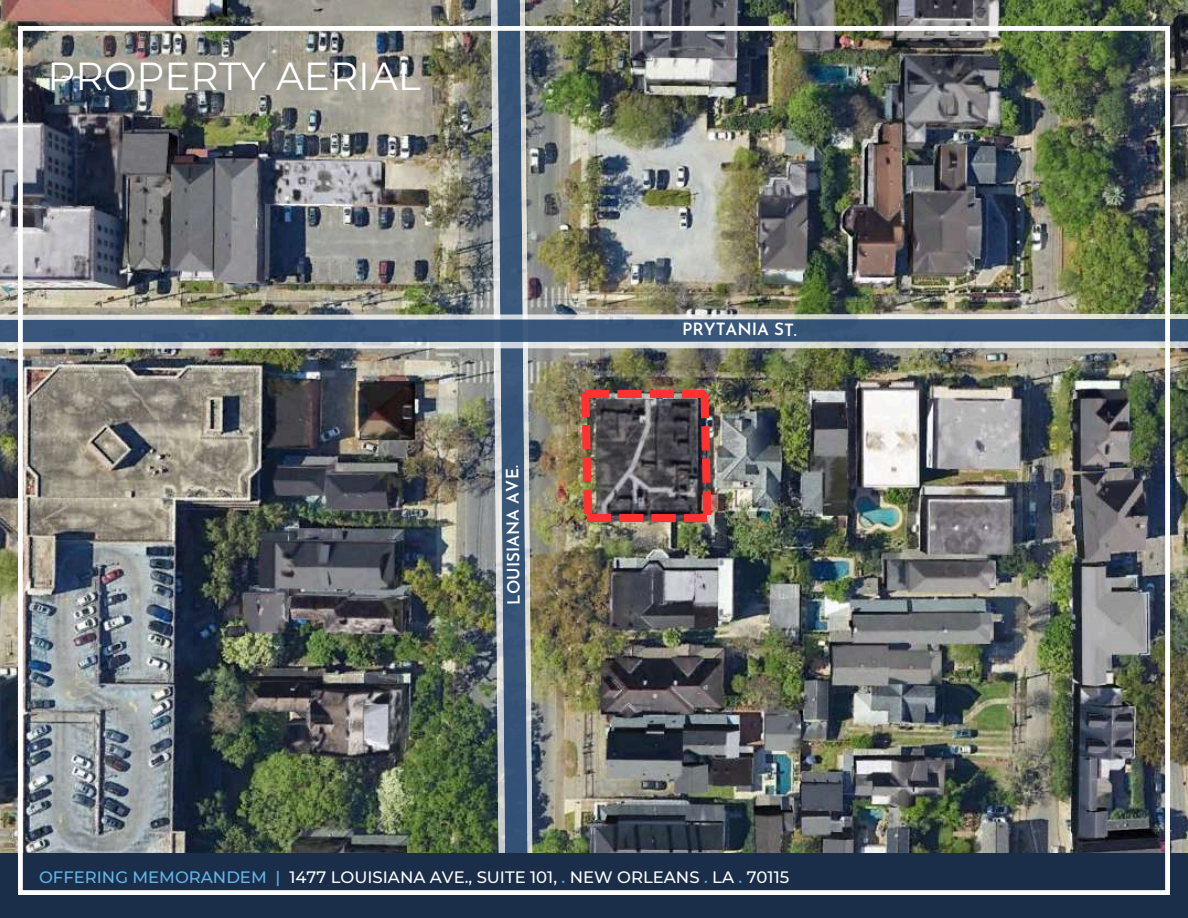
<style>
.page{position:relative;width:1188px;height:918px;background:#fff}
.page>*{position:absolute;margin:0;border:0;box-sizing:border-box;transform-origin:0 0}
.t1{font:39px "Montserrat";color:#fff}
.t2{font:600 16.95px "Josefin Sans";letter-spacing:-.01em;color:#fff}
.t3{font:500 16.5px "Montserrat";color:#fefefe}
.s1{color:#64b4e6}
</style>
<div class="page">
<img style="left:0;top:0;width:1188px;height:918px">
<img style="left:18px;top:26px;width:1151px;height:869px">
<h1 class="t1" style="left:48px;top:53px;width:375px">PROPERTY AERIAL</h1>
<p class="t2" style="left:508px;top:605px;width:141px;rotate:-91deg">LOUIS AI NA AVE.</p>
<p class="t2" style="left:682px;top:322px;width:116px">PRYTANIA ST.</p>
<p class="t3" style="left:39px;top:867px;width:752px"><span class="s1">OFFERING MEMORANDEM |</span> 1477 LOUISIANA AVE., SUITE 101, <span class="s1">.</span> NEW ORLEANS <span class="s1">.</span> LA <span class="s1">.</span> 70115</p>
</div>
